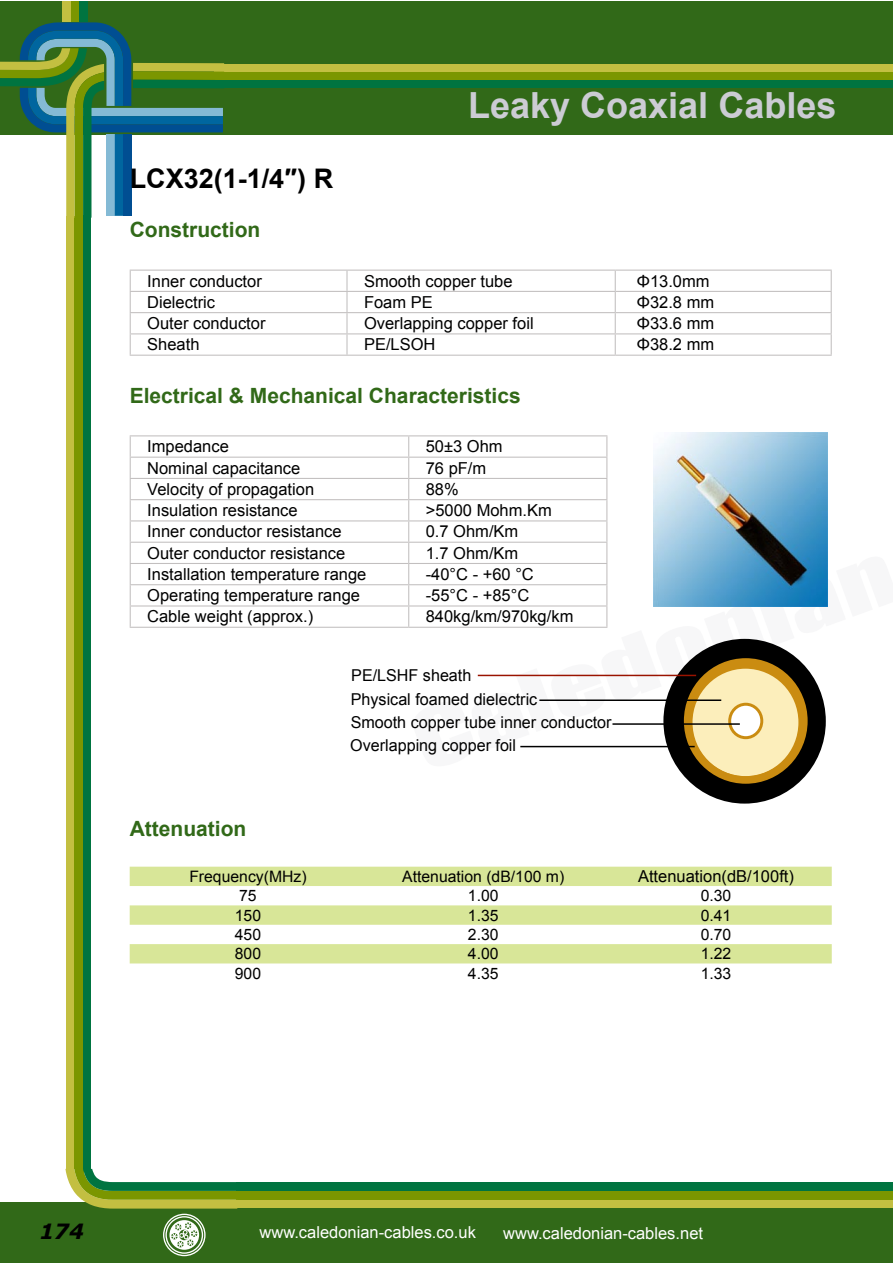
<style>
.page{position:relative;width:893px;height:1263px;background:#fff}
.page>*{position:absolute;margin:0;border:0;box-sizing:border-box;transform-origin:0 0}
.t1{font:700 36px "Arial";color:#ccccd4}
.t2{font:700 27px "Arial";color:#000}
.t3{font:700 21px "Arial";color:#316918}
.t4{font:italic 700 21px "Verdana";color:#000}
.t5{font:16.5px "Arial";color:#000}
.t6{font:16.5px "Arial";color:#fff}
.t7{font:16.35px "Arial";color:#000}
.t8{font:15.75px "Arial";color:#000}
.s1{color:#316918}
</style>
<div class="page">
<div style="left:0;top:1px;width:893px;height:134px;background:#316918"></div>
<div style="left:0;top:1202px;width:893px;height:61px;background:#316918"></div>
<div style="left:215px;top:64px;width:678px;height:8px;background:#c3bf41"></div>
<div style="left:215px;top:72px;width:678px;height:8px;background:#7b9600"></div>
<div style="left:215px;top:80px;width:678px;height:8px;background:#007440"></div>
<div style="left:66px;top:216px;width:9px;height:953px;background:#c3bf41"></div>
<div style="left:75px;top:216px;width:8px;height:953px;background:#7b9600"></div>
<div style="left:83px;top:215px;width:8px;height:957px;background:#007440"></div>
<div style="left:237px;top:1200px;width:656px;height:8px;background:#c3bf41"></div>
<div style="left:237px;top:1191px;width:656px;height:8px;background:#7b9600"></div>
<div style="left:237px;top:1182px;width:656px;height:9px;background:#007440"></div>
<svg style="left:65px;top:1169px;width:172px;height:39px"></svg>
<svg style="left:163px;top:1214px;width:43px;height:42px"></svg>
<div style="left:79px;top:2px;width:8px;height:19px;background:#007440"></div>
<div style="left:71px;top:2px;width:8px;height:19px;background:#7b9600"></div>
<div style="left:62px;top:2px;width:9px;height:19px;background:#c3bf41"></div>
<div style="left:133px;top:63px;width:91px;height:9px;background:#c3bf41"></div>
<div style="left:133px;top:71px;width:91px;height:9px;background:#7b9600"></div>
<svg style="left:0;top:22px;width:223px;height:196px"></svg>
<hr style="left:130px;top:270px;width:217px;height:1px;background:#c2bfbf">
<hr style="left:347px;top:270px;width:268px;height:1px;background:#c2bfbf">
<hr style="left:346px;top:271px;width:2px;height:20px;background:#c2bfbf">
<hr style="left:615px;top:270px;width:217px;height:1px;background:#c2bfbf">
<hr style="left:130px;top:291px;width:217px;height:1px;background:#c2bfbf">
<hr style="left:347px;top:291px;width:268px;height:1px;background:#c2bfbf">
<hr style="left:346px;top:292px;width:2px;height:20px;background:#c2bfbf">
<hr style="left:615px;top:291px;width:217px;height:1px;background:#c2bfbf">
<hr style="left:130px;top:312px;width:217px;height:1px;background:#c2bfbf">
<hr style="left:347px;top:312px;width:268px;height:1px;background:#c2bfbf">
<hr style="left:346px;top:313px;width:2px;height:20px;background:#c2bfbf">
<hr style="left:615px;top:312px;width:217px;height:1px;background:#c2bfbf">
<hr style="left:130px;top:333px;width:217px;height:1px;background:#c2bfbf">
<svg style="left:130px;top:271px;width:1px;height:84px"></svg>
<hr style="left:347px;top:333px;width:268px;height:1px;background:#c2bfbf">
<hr style="left:346px;top:334px;width:2px;height:21px;background:#c2bfbf">
<hr style="left:615px;top:333px;width:217px;height:1px;background:#c2bfbf">
<svg style="left:615px;top:271px;width:1px;height:84px"></svg>
<svg style="left:831px;top:271px;width:1px;height:84px"></svg>
<hr style="left:130px;top:355px;width:217px;height:1px;background:#c2bfbf">
<hr style="left:347px;top:355px;width:268px;height:1px;background:#c2bfbf">
<hr style="left:615px;top:355px;width:217px;height:1px;background:#c2bfbf">
<hr style="left:130px;top:435px;width:279px;height:1px;background:#c2bfbf">
<hr style="left:409px;top:435px;width:198px;height:1px;background:#c2bfbf">
<svg style="left:130px;top:436px;width:477px;height:191px"></svg>
<hr style="left:130px;top:627px;width:279px;height:1px;background:#c2bfbf">
<hr style="left:409px;top:627px;width:198px;height:1px;background:#c2bfbf">
<svg style="left:130px;top:867px;width:702px;height:96px;fill:#d8e698"></svg>
<img style="left:653px;top:432px;width:175px;height:174px">
<div style="left:663px;top:639px;width:163px;height:164px;border:30px solid #000;border-radius:50%"></div>
<hr style="left:478px;top:675px;width:218px;height:1px;background:#9a1300">
<div style="left:690px;top:666px;width:111px;height:113px;background:#fceebb;border-radius:50%"></div>
<div style="left:687px;top:663px;width:117px;height:119px;border:6px solid #ca8c11;border-radius:50%"></div>
<div style="left:684px;top:658px;width:124px;height:126px;border:7px solid #ca8c11;border-radius:50%"></div>
<hr style="left:539px;top:699px;width:182px;height:2px;background:#000">
<hr style="left:520px;top:746px;width:175px;height:1px;background:#000">
<div style="left:730px;top:704px;width:32px;height:34px;background:#fff;border-radius:50%"></div>
<div style="left:728px;top:703px;width:35px;height:36px;border:3px solid #ca8c11;border-radius:50%"></div>
<hr style="left:612px;top:723px;width:128px;height:2px;background:#000">
<h1 class="t1" style="left:468px;top:82px;width:390px">Leaky Coaxial Cables<span class="s1">s</span></h1>
<h2 class="t2" style="left:130px;top:161px;width:205px">LCX32(1-1/4″) R</h2>
<p class="t3" style="left:130px;top:216px;width:132px">Construction</p>
<p class="t5" style="left:147px;top:270px;width:116px">Inner conductor</p>
<p class="t5" style="left:364px;top:270px;width:150px">Smooth copper tube</p>
<p class="t5" style="left:637px;top:270px;width:74px">Φ13.0mm</p>
<p class="t5" style="left:147px;top:291px;width:69px">Dielectric</p>
<p class="t5" style="left:364px;top:291px;width:70px">Foam PE</p>
<p class="t5" style="left:637px;top:291px;width:79px">Φ32.8 mm</p>
<p class="t5" style="left:147px;top:313px;width:120px">Outer conductor</p>
<p class="t5" style="left:364px;top:313px;width:171px">Overlapping copper foil</p>
<p class="t5" style="left:637px;top:313px;width:79px">Φ33.6 mm</p>
<p class="t5" style="left:147px;top:334px;width:54px">Sheath</p>
<p class="t5" style="left:364px;top:334px;width:73px">PE/LSOH</p>
<p class="t5" style="left:637px;top:334px;width:79px">Φ38.2 mm</p>
<p class="t3" style="left:130px;top:381px;width:392px">Electrical &amp; Mechanical Characteristics</p>
<p class="t5" style="left:147px;top:436px;width:83px">Impedance</p>
<p class="t5" style="left:426px;top:436px;width:78px">50±3 Ohm</p>
<p class="t5" style="left:147px;top:457px;width:155px">Nominal capacitance</p>
<p class="t5" style="left:426px;top:457px;width:62px">76 pF/m</p>
<p class="t5" style="left:147px;top:478px;width:168px">Velocity of propagation</p>
<p class="t5" style="left:426px;top:478px;width:35px">88%</p>
<p class="t5" style="left:147px;top:500px;width:152px">Insulation resistance</p>
<p class="t5" style="left:426px;top:500px;width:128px">&gt;5000 Mohm.Km</p>
<p class="t5" style="left:147px;top:521px;width:196px">Inner conductor resistance</p>
<p class="t5" style="left:426px;top:521px;width:94px">0.7 Ohm/Km</p>
<p class="t5" style="left:147px;top:542px;width:200px">Outer conductor resistance</p>
<p class="t5" style="left:426px;top:542px;width:94px">1.7 Ohm/Km</p>
<p class="t5" style="left:147px;top:563px;width:221px">Installation temperature range</p>
<p class="t5" style="left:426px;top:563px;width:110px">-40°C - +60 °C</p>
<p class="t5" style="left:147px;top:585px;width:214px">Operating temperature range</p>
<p class="t5" style="left:426px;top:585px;width:105px">-55°C - +85°C</p>
<p class="t5" style="left:147px;top:606px;width:167px">Cable weight (approx.)</p>
<p class="t5" style="left:426px;top:606px;width:149px">840kg/km/970kg/km</p>
<p class="t7" style="left:351px;top:665px;width:122px">PE/LSHF sheath</p>
<p class="t7" style="left:351px;top:688px;width:188px">Physical foamed dielectric</p>
<p class="t7" style="left:351px;top:712px;width:262px">Smooth copper tube inner conductor</p>
<p class="t7" style="left:350px;top:734px;width:167px">Overlapping copper foil</p>
<p class="t3" style="left:130px;top:815px;width:118px">Attenuation</p>
<p class="t8" style="left:189px;top:866px;width:119px">Frequency(MHz)</p>
<p class="t8" style="left:402px;top:866px;width:163px">Attenuation (dB/100 m)</p>
<p class="t5" style="left:638px;top:866px;width:157px">Attenuation(dB/100ft)</p>
<p class="t8" style="left:239px;top:885px;width:19px">75</p>
<p class="t8" style="left:468px;top:885px;width:32px">1.00</p>
<p class="t8" style="left:701px;top:885px;width:32px">0.30</p>
<p class="t8" style="left:235px;top:905px;width:28px">150</p>
<p class="t8" style="left:468px;top:905px;width:32px">1.35</p>
<p class="t8" style="left:701px;top:905px;width:32px">0.41</p>
<p class="t8" style="left:235px;top:924px;width:28px">450</p>
<p class="t8" style="left:468px;top:924px;width:32px">2.30</p>
<p class="t8" style="left:701px;top:924px;width:32px">0.70</p>
<p class="t8" style="left:235px;top:943px;width:28px">800</p>
<p class="t8" style="left:468px;top:943px;width:32px">4.00</p>
<p class="t8" style="left:701px;top:943px;width:32px">1.22</p>
<p class="t8" style="left:235px;top:963px;width:28px">900</p>
<p class="t8" style="left:468px;top:963px;width:32px">4.35</p>
<p class="t8" style="left:701px;top:963px;width:32px">1.33</p>
<p class="t4" style="left:39px;top:1218px;width:46px">174</p>
<p class="t6" style="left:260px;top:1221px;width:218px">www.caledonian-cables.co.uk</p>
<p class="t6" style="left:503px;top:1222px;width:201px">www.caledonian-cables.net</p>
</div>
